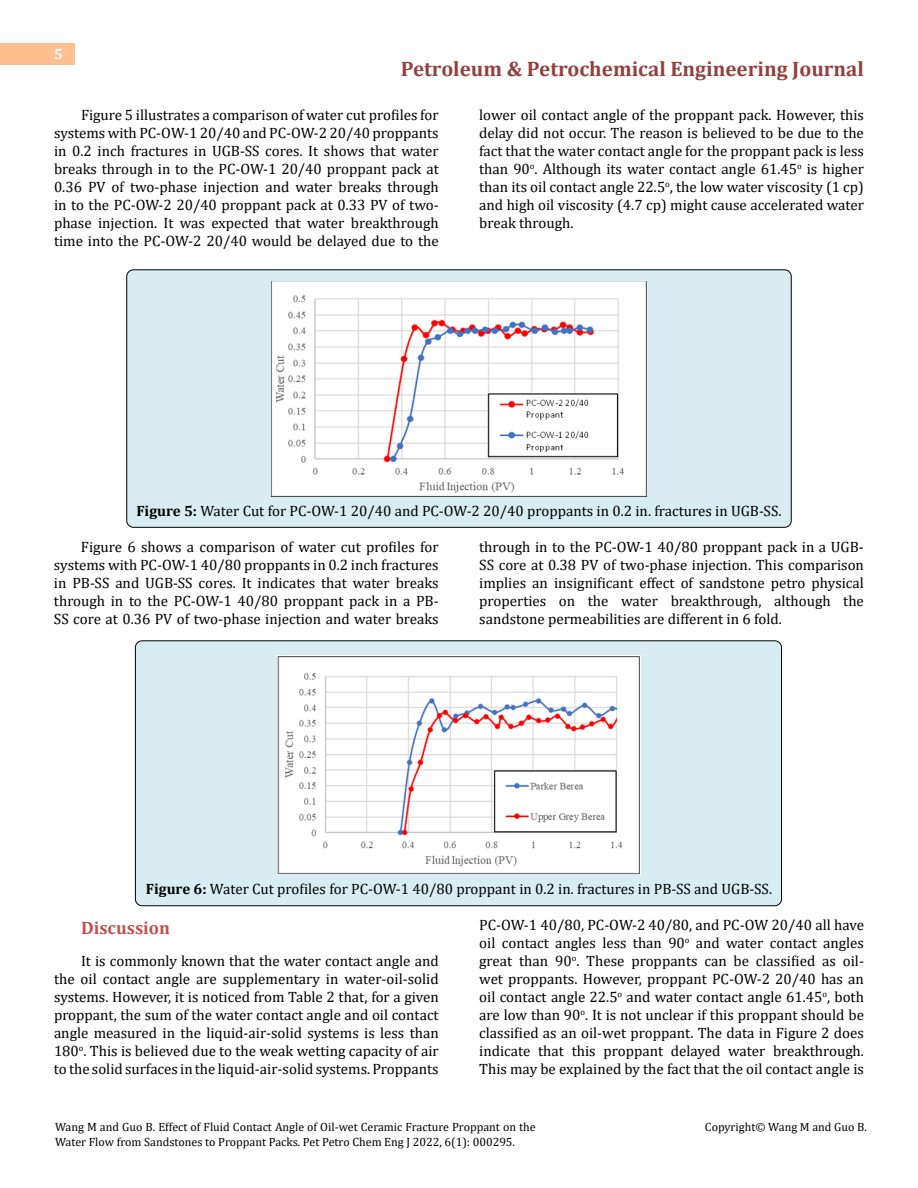
<style>
.page{position:relative;width:918px;height:1188px;background:#fff}
.page>*{position:absolute;margin:0;border:0;box-sizing:border-box;transform-origin:0 0}
.t1{font:700 21px "Cambria";color:#953f3c}
.t2{font:700 18px "Cambria";color:#c0504d}
.t3{font:15px/18px "Cambria";color:#000;text-align:justify}
.t4{font:700 15px "Cambria";color:#fff}
.t5{font:12px/14.4px "Cambria";color:#000}
.s1{font-weight:700}
</style>
<div class="page">
<div style="left:0;top:43px;width:75px;height:21px;background:#ffbf91"></div>
<div style="left:135px;top:641px;width:647px;height:265px;background:#d8edf2;border-radius:7px"></div>
<div style="left:135px;top:640px;width:647px;height:266px;border:1px solid #000;border-radius:7px"></div>
<div style="left:127px;top:270px;width:664px;height:257px;background:#d8edf2;border-radius:7px"></div>
<div style="left:126px;top:269px;width:666px;height:259px;border:1px solid #000;border-radius:7px"></div>
<img style="left:271px;top:282px;width:376px;height:215px">
<img style="left:278px;top:655px;width:362px;height:219px">
<p class="t4" style="left:54px;top:44px;width:10px">5</p>
<h1 class="t1" style="left:401px;top:54px;width:465px">Petroleum &amp; Petrochemical Engineering Journal</h1>
<p class="t3" style="left:54px;top:105px;width:386px;text-indent:27px">Figure 5 illustrates a comparison of water cut profiles for systems with PC-OW-1 20/40 and PC-OW-2 20/40 proppants in 0.2 inch fractures in UGB-SS cores. It shows that water breaks through in to the PC-OW-1 20/40 proppant pack at 0.36 PV of two-phase injection and water breaks through in to the PC-OW-2 20/40 proppant pack at 0.33 PV of two&shy;phase injection. It was expected that water breakthrough time into the PC-OW-2 20/40 would be delayed due to the</p>
<p class="t3" style="left:479px;top:105px;width:386px">lower oil contact angle of the proppant pack. However, this delay did not occur. The reason is believed to be due to the fact that the water contact angle for the proppant pack is less than 90<sup>o</sup>. Although its water contact angle 61.45<sup>o</sup> is higher than its oil contact angle 22.5<sup>o</sup>, the low water viscosity (1 cp) and high oil viscosity (4.7 cp) might cause accelerated water break through.</p>
<p class="t3" style="left:136px;top:501px;width:647px"><span class="s1">Figure 5:</span> Water Cut for PC-OW-1 20/40 and PC-OW-2 20/40 proppants in 0.2 in. fractures in UGB-SS.</p>
<p class="t3" style="left:54px;top:537px;width:386px;text-indent:27px">Figure 6 shows a comparison of water cut profiles for systems with PC-OW-1 40/80 proppants in 0.2 inch fractures in PB-SS and UGB-SS cores. It indicates that water breaks through in to the PC-OW-1 40/80 proppant pack in a PB-SS core at 0.36 PV of two-phase injection and water breaks</p>
<p class="t3" style="left:479px;top:537px;width:386px">through in to the PC-OW-1 40/80 proppant pack in a UGB-SS core at 0.38 PV of two-phase injection. This comparison implies an insignificant effect of sandstone petro physical properties on the water breakthrough, although the sandstone permeabilities are different in 6 fold.</p>
<p class="t3" style="left:146px;top:879px;width:628px"><span class="s1">Figure 6:</span> Water Cut profiles for PC-OW-1 40/80 proppant in 0.2 in. fractures in PB-SS and UGB-SS.</p>
<p class="t2" style="left:81px;top:915px;width:91px">Discussion</p>
<p class="t3" style="left:54px;top:951px;width:386px;text-indent:27px">It is commonly known that the water contact angle and the oil contact angle are supplementary in water-oil-solid systems. However, it is noticed from Table 2 that, for a given proppant, the sum of the water contact angle and oil contact angle measured in the liquid-air-solid systems is less than 180<sup>o</sup>. This is believed due to the weak wetting capacity of air to the solid surfaces in the liquid-air-solid systems. Proppants</p>
<p class="t3" style="left:479px;top:915px;width:386px">PC-OW-1 40/80, PC-OW-2 40/80, and PC-OW 20/40 all have oil contact angles less than 90<sup>o</sup> and water contact angles great than 90<sup>o</sup>. These proppants can be classified as oil&shy;wet proppants. However, proppant PC-OW-2 20/40 has an oil contact angle 22.5<sup>o</sup> and water contact angle 61.45<sup>o</sup>, both are low than 90<sup>o</sup>. It is not unclear if this proppant should be classified as an oil-wet proppant. The data in Figure 2 does indicate that this proppant delayed water breakthrough.<br>This may be explained by the fact that the oil contact angle is</p>
<p class="t5" style="left:55px;top:1120px;width:482px">Wang M and Guo B. Effect of Fluid Contact Angle of Oil-wet Ceramic Fracture Proppant on the<br>Water Flow from Sandstones to Proppant Packs. Pet Petro Chem Eng J 2022, 6(1): 000295.</p>
<p class="t5" style="left:705px;top:1120px;width:164px">Copyright© Wang M and Guo B.</p>
</div>
